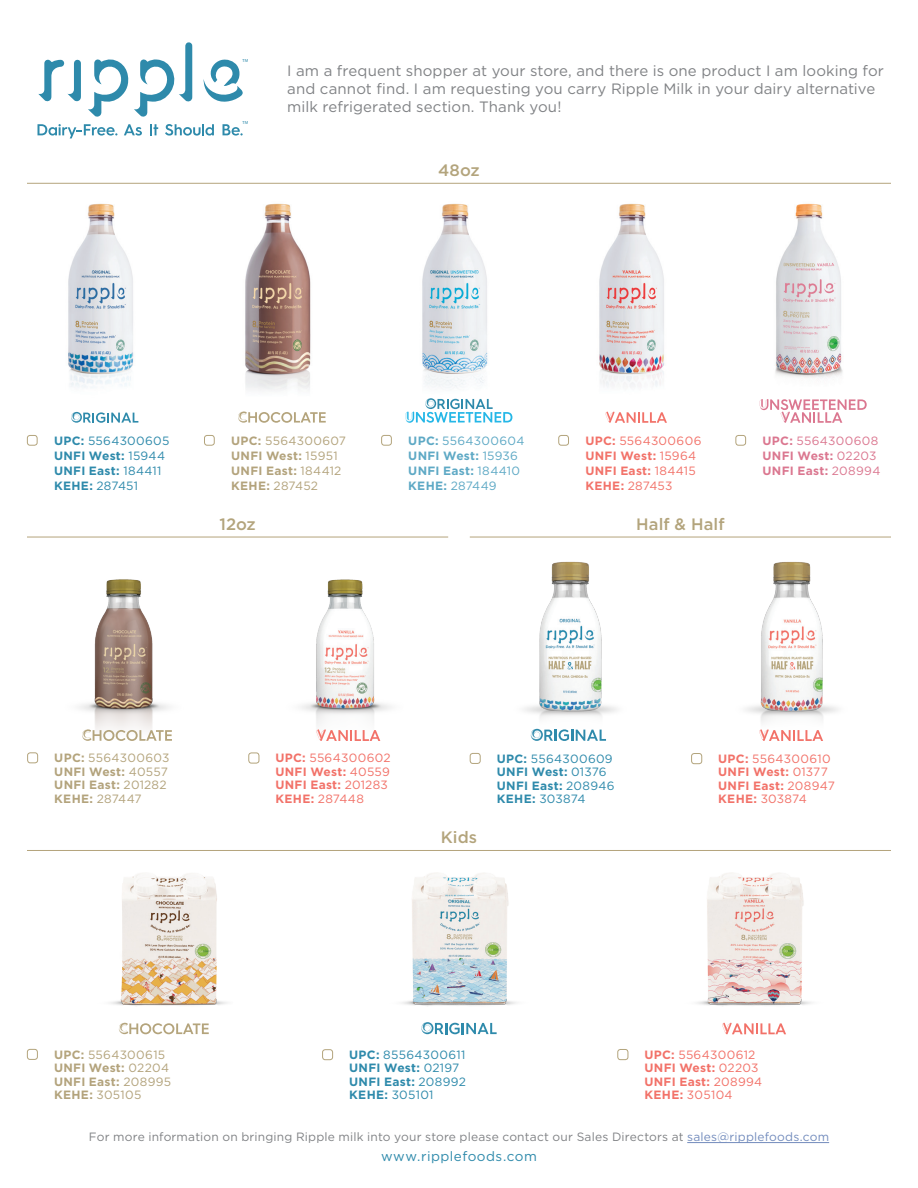
<style>
.page{position:relative;width:918px;height:1188px;background:#fff}
.page>*{position:absolute;margin:0;border:0;box-sizing:border-box;transform-origin:0 0}
.t1{font:500 16.5px "Gotham";letter-spacing:.005em;color:#b3a47c}
.t2{font:15px/18px "Gotham";letter-spacing:.01em;color:#808285}
.t3{font:13.5px "Gotham";letter-spacing:.035em;color:#2e8aab}
.t4{font:700 12px/13.5px "Gotham";letter-spacing:.02em;color:#f27269}
.t5{font:700 12px/13.5px "Gotham";letter-spacing:.02em;color:#b3a37c}
.t6{font:700 12px/13.5px "Gotham";letter-spacing:.02em;color:#2e8aab}
.t7{font:12px "Gotham";letter-spacing:.015em;color:#808285}
.t8{font:12px/13.5px "Gotham";letter-spacing:.025em;color:#2e8aab}
.t9{font:700 12px/15px "Gotham";letter-spacing:.02em;color:#5ea9c5}
.t10{font:700 12px/15px "Gotham";letter-spacing:.02em;color:#db7790}
.t11{font:4.35px "Myriad Pro";color:#2e8aab}
.s1{font-weight:400}
.s2{color:#b4a47c}
.s3{font-weight:400;color:#b4a47c}
.s4{font-weight:700}
.s5{color:#738cbd}
</style>
<div class="page">
<svg style="left:38px;top:59px;width:43px;height:42px"></svg>
<svg style="left:204px;top:59px;width:39px;height:43px"></svg>
<svg style="left:88px;top:42px;width:104px;height:75px"></svg>
<svg style="left:38px;top:124px;width:79px;height:14px"></svg>
<svg style="left:124px;top:124px;width:18px;height:12px"></svg>
<svg style="left:150px;top:124px;width:8px;height:11px"></svg>
<svg style="left:165px;top:124px;width:49px;height:12px"></svg>
<svg style="left:223px;top:124px;width:20px;height:12px"></svg>
<hr style="left:687px;top:1142px;width:142px;height:1px;background:#738cbd">
<img style="left:110px;top:873px;width:117px;height:133px">
<img style="left:402px;top:873px;width:114px;height:133px">
<img style="left:697px;top:873px;width:114px;height:133px">
<svg style="left:119px;top:1023px;width:90px;height:11px"></svg>
<div style="left:27px;top:1049px;width:11px;height:11px;border:1px solid #b3a47c;border-radius:3px"></div>
<div style="left:322px;top:1049px;width:11px;height:11px;border:1px solid #b3a47c;border-radius:3px"></div>
<svg style="left:421px;top:1022px;width:76px;height:12px"></svg>
<svg style="left:722px;top:1023px;width:64px;height:11px"></svg>
<div style="left:617px;top:1049px;width:11px;height:11px;border:1px solid #b3a47c;border-radius:3px"></div>
<hr style="left:27px;top:850px;width:864px;height:1px;background:#b4a47c">
<img style="left:506px;top:536px;width:127px;height:200px">
<img style="left:727px;top:536px;width:128px;height:187px">
<hr style="left:470px;top:537px;width:421px;height:1px;background:#b4a47c">
<svg style="left:759px;top:729px;width:64px;height:12px"></svg>
<div style="left:470px;top:753px;width:11px;height:11px;border:1px solid #b3a47c;border-radius:3px"></div>
<div style="left:691px;top:753px;width:11px;height:11px;border:1px solid #b3a47c;border-radius:3px"></div>
<svg style="left:531px;top:729px;width:75px;height:12px"></svg>
<img style="left:27px;top:536px;width:200px;height:193px">
<img style="left:248px;top:536px;width:200px;height:219px">
<svg style="left:316px;top:729px;width:64px;height:12px"></svg>
<svg style="left:82px;top:729px;width:90px;height:12px"></svg>
<div style="left:27px;top:752px;width:11px;height:11px;border:1px solid #b3a47c;border-radius:3px"></div>
<div style="left:248px;top:753px;width:11px;height:10px;border:1px solid #b3a47c;border-radius:3px"></div>
<hr style="left:27px;top:537px;width:421px;height:1px;background:#b4a47c">
<img style="left:599px;top:203px;width:65px;height:209px">
<img style="left:405px;top:203px;width:83px;height:211px">
<img style="left:68px;top:203px;width:66px;height:209px">
<img style="left:245px;top:203px;width:66px;height:188px">
<img style="left:759px;top:203px;width:84px;height:203px">
<svg style="left:605px;top:412px;width:62px;height:11px"></svg>
<svg style="left:71px;top:412px;width:67px;height:11px"></svg>
<svg style="left:406px;top:398px;width:106px;height:25px"></svg>
<svg style="left:238px;top:411px;width:88px;height:12px"></svg>
<div style="left:27px;top:435px;width:11px;height:11px;border:1px solid #b3a47c;border-radius:3px"></div>
<div style="left:204px;top:435px;width:11px;height:11px;border:1px solid #b3a47c;border-radius:3px"></div>
<div style="left:381px;top:435px;width:11px;height:11px;border:1px solid #b3a47c;border-radius:3px"></div>
<div style="left:558px;top:435px;width:11px;height:11px;border:1px solid #b3a47c;border-radius:3px"></div>
<div style="left:735px;top:435px;width:11px;height:11px;border:1px solid #b3a47c;border-radius:3px"></div>
<svg style="left:760px;top:399px;width:107px;height:24px"></svg>
<hr style="left:27px;top:183px;width:864px;height:1px;background:#b4a47c">
<p class="t11" style="left:243px;top:58px;width:7px">TM</p>
<p class="t11" style="left:243px;top:120px;width:7px">TM</p>
<p class="t2" style="left:287px;top:61px;width:598px">I am a frequent shopper at your store, and there is one product I am looking for and cannot find. I am requesting you carry Ripple Milk in your dairy alternative milk refrigerated section. Thank you!</p>
<h1 class="t1" style="left:438px;top:160px;width:43px">48oz</h1>
<p class="t6" style="left:54px;top:433px;width:117px;line-height:15px">UPC: <span class="s1">5564300605<br></span>UNFI West: <span class="s1">15944<br></span>UNFI East: <span class="s1">184411<br></span>KEHE: <span class="s1">287451</span></p>
<p class="t5" style="left:231px;top:433px;width:116px;line-height:15px">UPC: <span class="s1">5564300607<br></span>UNFI West: <span class="s1">15951<br></span>UNFI East: <span class="s1">184412<br></span>KEHE: <span class="s1">287452</span></p>
<p class="t9" style="left:408px;top:433px;width:118px">UPC: <span class="s1">5564300604<br></span>UNFI West: <span class="s1">15936<br></span>UNFI East: <span class="s1">184410<br></span>KEHE: <span class="s1">287449</span></p>
<p class="t4" style="left:585px;top:433px;width:118px;line-height:15px">UPC: <span class="s1">5564300606<br></span>UNFI West: <span class="s1">15964<br></span>UNFI East: <span class="s1">184415<br></span>KEHE: <span class="s1">287453</span></p>
<p class="t10" style="left:762px;top:433px;width:119px">UPC: <span class="s1">5564300608<br></span>UNFI West: <span class="s1">02203<br></span>UNFI East: <span class="s1">208994</span></p>
<h1 class="t1" style="left:219px;top:513px;width:38px">12oz</h1>
<h1 class="t1" style="left:636px;top:513px;width:90px">Half &amp; Half</h1>
<p class="t5" style="left:54px;top:751px;width:117px"><span class="s2">UPC:</span> <span class="s3">5564300603<br></span>UNFI West: <span class="s1">40557<br></span>UNFI East: <span class="s1">201282<br></span>KEHE: <span class="s1">287447</span></p>
<p class="t4" style="left:275px;top:751px;width:117px">UPC: <span class="s1">5564300602<br></span>UNFI West: <span class="s1">40559<br></span>UNFI East: <span class="s1">201283<br></span>KEHE: <span class="s1">287448</span></p>
<h1 class="t1" style="left:441px;top:827px;width:38px">Kids</h1>
<p class="t6" style="left:497px;top:752px;width:119px">UPC: <span class="s1">5564300609<br></span>UNFI West: <span class="s1">01376<br></span>UNFI East: <span class="s1">208946<br></span>KEHE: <span class="s1">303874</span></p>
<p class="t4" style="left:718px;top:752px;width:118px">UPC: <span class="s1">5564300610<br></span>UNFI West: <span class="s1">01377<br></span>UNFI East: <span class="s1">208947<br></span>KEHE: <span class="s1">303874</span></p>
<p class="t5" style="left:54px;top:1048px;width:119px"><span class="s2">UPC:</span> <span class="s3">5564300615<br></span>UNFI West: <span class="s1">02204<br></span>UNFI East: <span class="s1">208995<br></span>KEHE: <span class="s1">305105</span></p>
<p class="t8" style="left:349px;top:1048px;width:118px"><span class="s4">UPC:</span> 85564300611<br><span class="s4">UNFI West:</span> 02197<br><span class="s4">UNFI East:</span> 208992<br><span class="s4">KEHE:</span> 305101</p>
<p class="t4" style="left:644px;top:1048px;width:119px">UPC: <span class="s1">5564300612<br></span>UNFI West: <span class="s1">02203<br></span>UNFI East: <span class="s1">208994<br></span>KEHE: <span class="s1">305104</span></p>
<p class="t7" style="left:89px;top:1129px;width:742px">For more information on bringing Ripple milk into your store please contact our Sales Directors at <span class="s5">sales@ripplefoods.com</span></p>
<p class="t3" style="left:381px;top:1148px;width:157px">www.ripplefoods.com</p>
</div>
